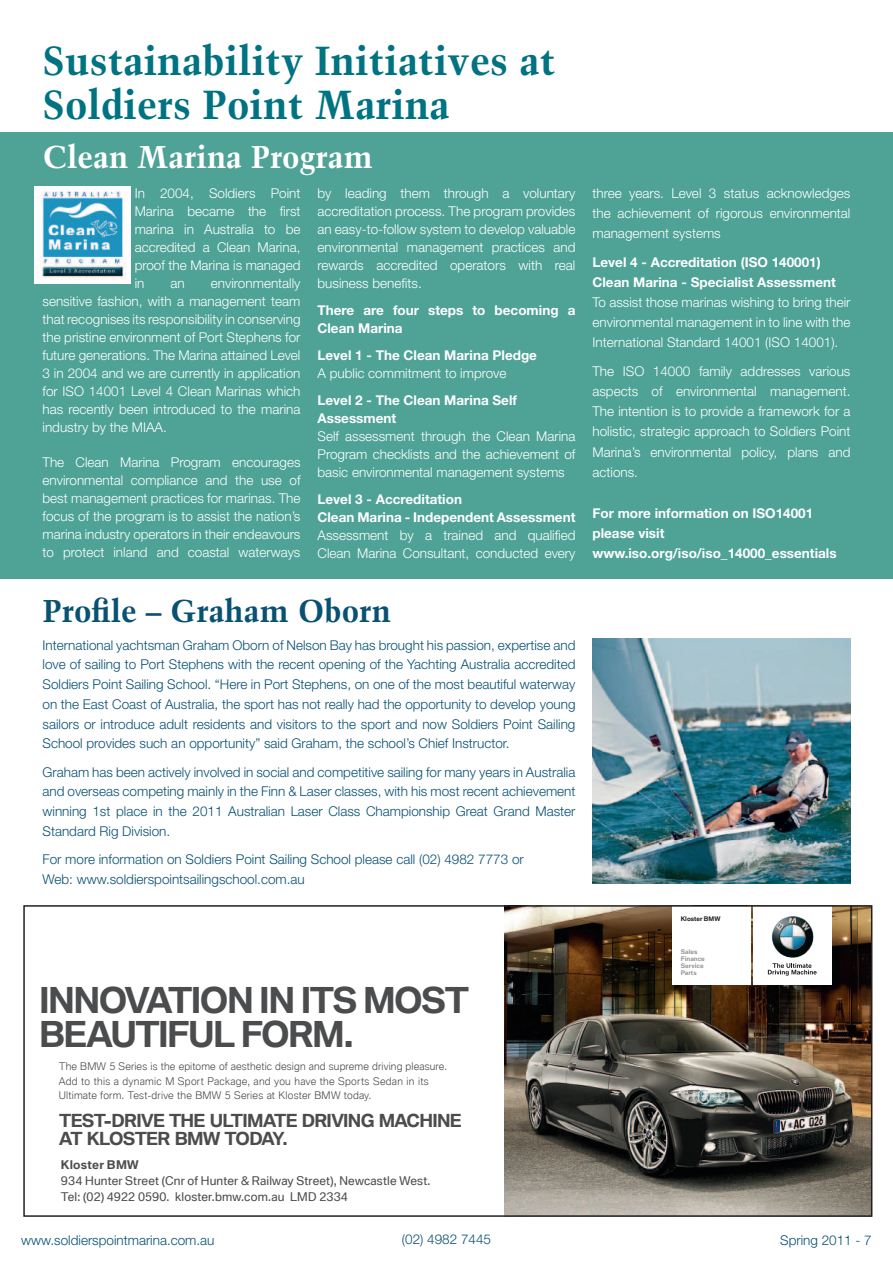
<style>
.page{position:relative;width:893px;height:1263px;background:#fff}
.page>*{position:absolute;margin:0;border:0;box-sizing:border-box;transform-origin:0 0}
.t1{font:700 40.5px/43.5px "Trump Mediaeval";color:#007382}
.t2{font:700 34.8px/34.8px "BMW Type Global Pro";letter-spacing:-.045em;color:#4b4c4d}
.t3{font:700 31.5px "Trump Mediaeval";color:#095173}
.t4{font:700 31.5px "Trump Mediaeval";color:#fff}
.t5{font:700 17.55px/17.5px "BMW Type Global Pro";letter-spacing:-.04em;color:#4b4c4d}
.t6{font:300 13.5px/18px "Helvetica Neue";color:#fff;text-align:justify}
.t7{font:300 13.5px/19.8px "Helvetica Neue";color:#095173;text-align:justify}
.t8{font:700 13.5px/18.1px "Helvetica Neue";color:#fff}
.t9{font:11.7px/16px "BMW Type Global Pro";letter-spacing:.015em;color:#4b4c4d}
.t10{font:700 11.7px "BMW Type Global Pro";letter-spacing:.025em;color:#4b4c4d}
.t11{font:300 10.2px/14.5px "BMW Type Global Pro";letter-spacing:.02em;color:#4b4c4d}
.t12{font:700 6.15px/6.8px "BMW Type";color:#939598}
.t13{font:700 6.15px "BMW Type";color:#231f20}
</style>
<div class="page">
<div style="left:0;top:133px;width:893px;height:446px;background:#4ea296"></div>
<img style="left:34px;top:187px;width:96px;height:96px">
<img style="left:505px;top:908px;width:364px;height:306px">
<div style="left:672px;top:906px;width:79px;height:79px;background:#fff"></div>
<div style="left:753px;top:906px;width:79px;height:79px;background:#fff"></div>
<img style="left:772px;top:916px;width:42px;height:42px">
<svg style="left:768px;top:963px;width:49px;height:13px"></svg>
<div style="left:23px;top:905px;width:849px;height:312px;border:2px solid #231f20"></div>
<img style="left:592px;top:639px;width:258px;height:245px">
<h1 class="t1" style="left:43px;top:38px;width:514px">Sustainability Initiatives at<br>Soldiers Point Marina</h1>
<h3 class="t4" style="left:43px;top:137px;width:332px">Clean Marina Program</h3>
<p class="t6" style="left:317px;top:183px;width:259px">by leading them through a voluntary accreditation process. The program provides an easy-to-follow system to develop valuable environmental management practices and rewards accredited operators with real business benefits.</p>
<p class="t8" style="left:317px;top:301px;width:259px">There are four steps to becoming a<br>Clean Marina</p>
<p class="t8" style="left:317px;top:346px;width:221px">Level 1 - The Clean Marina Pledge</p>
<p class="t6" style="left:317px;top:364px;width:191px">A public commitment to improve</p>
<p class="t8" style="left:317px;top:390px;width:201px">Level 2 - The Clean Marina Self<br>Assessment</p>
<p class="t6" style="left:317px;top:427px;width:259px">Self assessment through the Clean Marina Program checklists and the achievement of basic environmental management systems</p>
<p class="t8" style="left:317px;top:490px;width:259px">Level 3 - Accreditation<br>Clean Marina - Independent Assessment</p>
<p class="t6" style="left:317px;top:526px;width:259px">Assessment by a trained and qualified<br>Clean Marina Consultant, conducted every</p>
<p class="t6" style="left:135px;top:183px;width:167px">In 2004, Soldiers Point Marina became the first marina in Australia to be accredited a Clean Marina, proof the Marina is managed in</p>
<p class="t6" style="left:43px;top:273px;width:259px;text-indent:168px">environmentally sensitive fashion, with a management team that recognises its responsibility in conserving the pristine environment of Port Stephens for future generations. The Marina attained Level 3 in 2004 and we are currently in application for ISO 14001 Level 4 Clean Marinas which has recently been introduced to the marina industry by the MIAA.</p>
<p class="t6" style="left:43px;top:452px;width:259px">The Clean Marina Program encourages environmental compliance and the use of best management practices for marinas. The focus of the program is to assist the nation’s marina industry operators in their endeavours to protect inland and coastal waterways</p>
<p class="t6" style="left:171px;top:273px;width:16px">an</p>
<h3 class="t3" style="left:43px;top:591px;width:350px">Profile – Graham Oborn</h3>
<p class="t7" style="left:43px;top:635px;width:534px">International yachtsman Graham Oborn of Nelson Bay has brought his passion, expertise and love of sailing to Port Stephens with the recent opening of the Yachting Australia accredited Soldiers Point Sailing School. “Here in Port Stephens, on one of the most beautiful waterway on the East Coast of Australia, the sport has not really had the opportunity to develop young sailors or introduce adult residents and visitors to the sport and now Soldiers Point Sailing School provides such an opportunity” said Graham, the school’s Chief Instructor.</p>
<p class="t7" style="left:43px;top:762px;width:534px">Graham has been actively involved in social and competitive sailing for many years in Australia and overseas competing mainly in the Finn &amp; Laser classes, with his most recent achievement winning 1st place in the 2011 Australian Laser Class Championship Great Grand Master Standard Rig Division.</p>
<p class="t7" style="left:43px;top:849px;width:483px">For more information on Soldiers Point Sailing School please call (02) 4982 7773 or<br>Web: www.soldierspointsailingschool.com.au</p>
<h2 class="t2" style="left:39px;top:982px;width:432px">INNOVATION IN ITS MOST<br>BEAUTIFUL FORM.</h2>
<p class="t11" style="left:59px;top:1059px;width:389px">The BMW 5 Series is the epitome of aesthetic design and supreme driving pleasure.<br>Add to this a dynamic M Sport Package, and you have the Sports Sedan in its<br>Ultimate form. Test-drive the BMW 5 Series at Kloster BMW today.</p>
<p class="t5" style="left:59px;top:1112px;width:404px">TEST-DRIVE THE ULTIMATE DRIVING MACHINE<br>AT KLOSTER BMW TODAY.</p>
<p class="t10" style="left:61px;top:1158px;width:79px">KLOSTER BMW</p>
<p class="t9" style="left:61px;top:1173px;width:371px">934 Hunter Street (Cnr of Hunter &amp; Railway Street), Newcastle West.<br>Tel: (02) 4922 0590. kloster.bmw.com.au LMD 2334</p>
<p class="t6" style="left:592px;top:182px;width:259px;line-height:20.1px">three years. Level 3 status acknowledges the achievement of rigorous environmental management systems</p>
<p class="t8" style="left:592px;top:251px;width:245px;line-height:20.1px">Level 4 - Accreditation (ISO 140001)<br>Clean Marina - Specialist Assessment</p>
<p class="t6" style="left:592px;top:292px;width:259px;line-height:20.1px">To assist those marinas wishing to bring their environmental management in to line with the International Standard 14001 (ISO 14001).</p>
<p class="t6" style="left:592px;top:361px;width:259px;line-height:20.1px">The ISO 14000 family addresses various aspects of environmental management.<br>The intention is to provide a framework for a holistic, strategic approach to Soldiers Point Marina’s environmental policy, plans and actions.</p>
<p class="t8" style="left:592px;top:503px;width:246px;line-height:20.1px">For more information on ISO14001 please visit www.iso.org/iso/iso_14000_essentials</p>
<p class="t13" style="left:681px;top:915px;width:41px">Kloster BMW</p>
<p class="t12" style="left:681px;top:949px;width:26px">Sales<br>Finance<br>Service<br>Parts</p>
<p class="t7" style="left:21px;top:1230px;width:195px">www.soldierspointmarina.com.au</p>
<p class="t7" style="left:402px;top:1229px;width:91px">(02) 4982 7445</p>
<p class="t7" style="left:780px;top:1230px;width:93px">Spring 2011 - 7</p>
</div>
